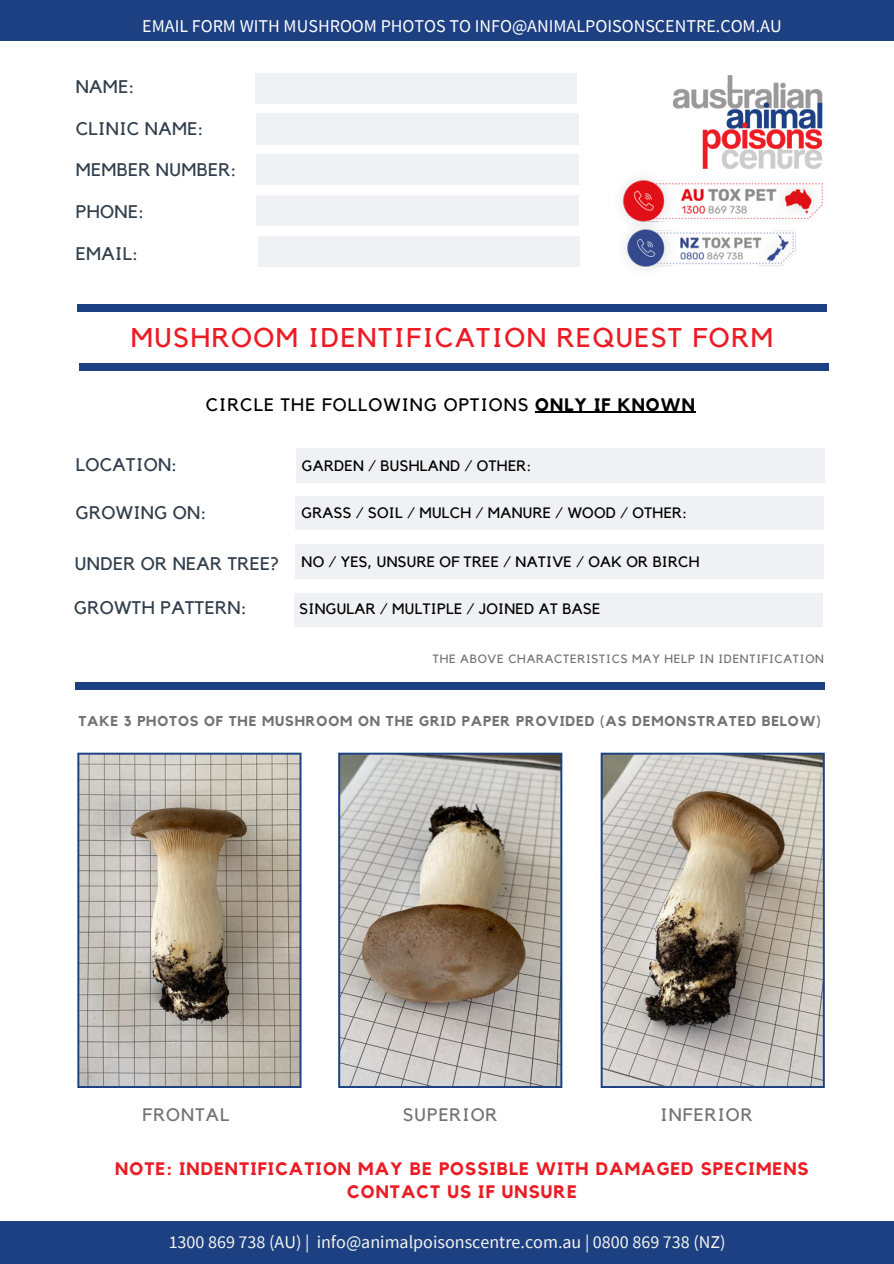
<style>
.page{position:relative;width:894px;height:1264px;background:#fff}
.page>*{position:absolute;margin:0;border:0;box-sizing:border-box;transform-origin:0 0}
.t1{font:27px "Kollektif";letter-spacing:.06em;color:#ec1c24}
.t2{font:18.15px "Kollektif";letter-spacing:.02em;color:#313f4c}
.t3{font:700 18px/22.5px "Kollektif";letter-spacing:.06em;color:#ec1c24;text-align:center}
.t4{font:18px "Source Sans Pro";color:#f4f5ef}
.t5{font:18px "Source Sans Pro";color:#fff}
.t6{font:18px "Kollektif";letter-spacing:.06em;color:#000}
.t7{font:18px "Kollektif";letter-spacing:.06em;color:#737373}
.t8{font:15px "Kollektif";letter-spacing:.02em;color:#000}
.t9{font:700 14.25px "Kollektif";letter-spacing:.06em;color:#737373}
.t10{font:12px "Kollektif";letter-spacing:.06em;color:#737373}
.s1{font-weight:700}
</style>
<div class="page">
<div style="left:0;top:0;width:893px;height:40px;background:#1d4082"></div>
<div style="left:77px;top:304px;width:749px;height:7px;background:#1d4082"></div>
<div style="left:79px;top:363px;width:749px;height:7px;background:#1d4082"></div>
<div style="left:0;top:1221px;width:893px;height:42px;background:#1d4082"></div>
<div style="left:296px;top:448px;width:528px;height:34px;background:#eff1f4"></div>
<div style="left:254px;top:73px;width:322px;height:31px;background:#eff1f4"></div>
<div style="left:256px;top:114px;width:322px;height:30px;background:#eff1f4"></div>
<div style="left:256px;top:154px;width:322px;height:31px;background:#eff1f4"></div>
<div style="left:256px;top:195px;width:322px;height:31px;background:#eff1f4"></div>
<img style="left:672px;top:75px;width:151px;height:93px">
<div style="left:76px;top:682px;width:748px;height:7px;background:#1d4082"></div>
<div style="left:257px;top:236px;width:322px;height:31px;background:#eff1f4"></div>
<img style="left:621px;top:168px;width:202px;height:51px">
<img style="left:621px;top:216px;width:177px;height:53px">
<hr style="left:535px;top:411px;width:160px;height:2px;background:#000">
<img style="left:600px;top:752px;width:224px;height:335px">
<svg style="left:77px;top:752px;width:224px;height:335px;background:#ada69b"></svg>
<svg style="left:338px;top:752px;width:224px;height:335px;background:#aca59d"></svg>
<div style="left:295px;top:496px;width:528px;height:34px;background:#eff1f4"></div>
<div style="left:295px;top:544px;width:528px;height:34px;background:#eff1f4"></div>
<div style="left:294px;top:593px;width:528px;height:34px;background:#eff1f4"></div>
<p class="t5" style="left:142px;top:14px;width:640px">EMAIL FORM WITH MUSHROOM PHOTOS TO INFO@ANIMALPOISONSCENTRE.COM.AU</p>
<p class="t2" style="left:76px;top:78px;width:60px">NAME:</p>
<p class="t2" style="left:76px;top:120px;width:129px">CLINIC NAME:</p>
<p class="t2" style="left:76px;top:161px;width:162px">MEMBER NUMBER:</p>
<p class="t2" style="left:76px;top:203px;width:70px">PHONE:</p>
<p class="t2" style="left:76px;top:245px;width:64px">EMAIL:</p>
<h1 class="t1" style="left:131px;top:325px;width:643px">MUSHROOM IDENTIFICATION REQUEST FORM</h1>
<p class="t6" style="left:206px;top:396px;width:490px">CIRCLE THE FOLLOWING OPTIONS <span class="s1">ONLY IF KNOWN</span></p>
<p class="t2" style="left:76px;top:456px;width:103px">LOCATION:</p>
<p class="t8" style="left:302px;top:459px;width:231px">GARDEN / BUSHLAND / OTHER:</p>
<p class="t2" style="left:76px;top:504px;width:132px">GROWING ON:</p>
<p class="t2" style="left:75px;top:555px;width:205px">UNDER OR NEAR TREE?</p>
<p class="t2" style="left:74px;top:599px;width:174px">GROWTH PATTERN:</p>
<p class="t8" style="left:301px;top:506px;width:387px">GRASS / SOIL / MULCH / MANURE / WOOD / OTHER:</p>
<p class="t8" style="left:301px;top:554px;width:399px">NO / YES, UNSURE OF TREE / NATIVE / OAK OR BIRCH</p>
<p class="t8" style="left:299px;top:602px;width:302px">SINGULAR / MULTIPLE / JOINED AT BASE</p>
<p class="t10" style="left:432px;top:652px;width:392px">THE ABOVE CHARACTERISTICS MAY HELP IN IDENTIFICATION</p>
<p class="t9" style="left:78px;top:714px;width:743px">TAKE 3 PHOTOS OF THE MUSHROOM ON THE GRID PAPER PROVIDED (AS DEMONSTRATED BELOW)</p>
<p class="t7" style="left:142px;top:1106px;width:88px">FRONTAL</p>
<p class="t7" style="left:403px;top:1106px;width:96px">SUPERIOR</p>
<p class="t7" style="left:660px;top:1106px;width:93px">INFERIOR</p>
<p class="t3" style="left:115px;top:1158px;width:694px">NOTE: INDENTIFICATION MAY BE POSSIBLE WITH DAMAGED SPECIMENS<br>CONTACT US IF UNSURE</p>
<p class="t4" style="left:169px;top:1230px;width:558px">1300 869 738 (AU) | info@animalpoisonscentre.com.au | 0800 869 738 (NZ)</p>
</div>
